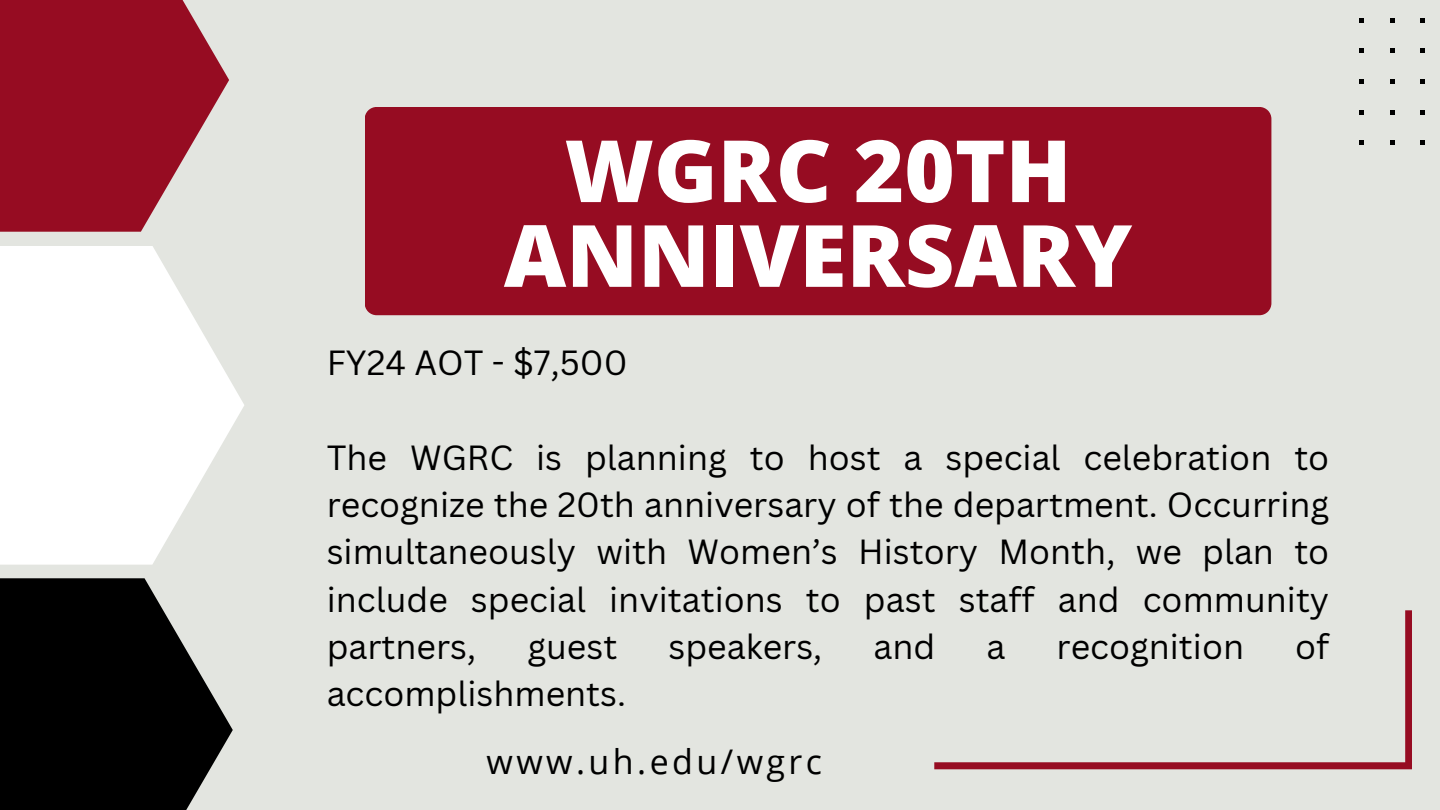
<style>
.page{position:relative;width:1440px;height:810px;background:#e3e5e0}
.page>*{position:absolute;margin:0;border:0;box-sizing:border-box;transform-origin:0 0}
.t1{font:800 86px/84.8px "Open Sans";color:#fff;text-align:center}
.t2{font:34px/47.2px "Canva Sans";color:#000;text-align:justify}
.t3{font:34px "Open Sans";letter-spacing:.1em;color:#000}
</style>
<div class="page">
<div style="left:365px;top:107px;width:906px;height:208px;background:#960c22"></div>
<svg style="left:0;top:246px;width:244px;height:319px;fill:#fff"></svg>
<svg style="left:0;top:0;width:229px;height:232px;fill:#960c22"></svg>
<svg style="left:0;top:578px;width:233px;height:232px;fill:#000"></svg>
<svg style="left:934px;top:610px;width:478px;height:159px"></svg>
<svg style="left:1359px;top:18px;width:5px;height:5px"></svg>
<svg style="left:1359px;top:48px;width:5px;height:5px"></svg>
<svg style="left:1359px;top:79px;width:5px;height:5px"></svg>
<svg style="left:1359px;top:110px;width:5px;height:4px"></svg>
<svg style="left:1359px;top:140px;width:5px;height:5px"></svg>
<svg style="left:1390px;top:18px;width:5px;height:5px"></svg>
<svg style="left:1390px;top:48px;width:5px;height:5px"></svg>
<svg style="left:1390px;top:79px;width:5px;height:5px"></svg>
<svg style="left:1390px;top:110px;width:5px;height:4px"></svg>
<svg style="left:1390px;top:140px;width:5px;height:5px"></svg>
<svg style="left:1420px;top:18px;width:5px;height:5px"></svg>
<svg style="left:1420px;top:48px;width:5px;height:5px"></svg>
<svg style="left:1420px;top:79px;width:5px;height:5px"></svg>
<svg style="left:1420px;top:110px;width:5px;height:4px"></svg>
<svg style="left:1420px;top:140px;width:5px;height:5px"></svg>
<p class="t1" style="left:504px;top:126px;width:630px">WGRC 20TH<br>ANNIVERSARY</p>
<p class="t2" style="left:327px;top:339px;width:302px">FY24 AOT - $7,500</p>
<p class="t2" style="left:327px;top:433px;width:1004px">The WGRC is planning to host a special celebration to recognize the 20th anniversary of the department. Occurring simultaneously with Women’s History Month, we plan to include special invitations to past staff and community partners,</p>
<p class="t2" style="left:527px;top:622px;width:91px">guest</p>
<p class="t2" style="left:668px;top:622px;width:155px">speakers,</p>
<p class="t2" style="left:873px;top:622px;width:63px">and</p>
<p class="t2" style="left:986px;top:622px;width:20px">a</p>
<p class="t2" style="left:1057px;top:622px;width:189px">recognition</p>
<p class="t2" style="left:1295px;top:622px;width:36px">of</p>
<p class="t2" style="left:327px;top:669px;width:301px">accomplishments.</p>
<p class="t3" style="left:487px;top:738px;width:337px">www.uh.edu/wgrc</p>
</div>
